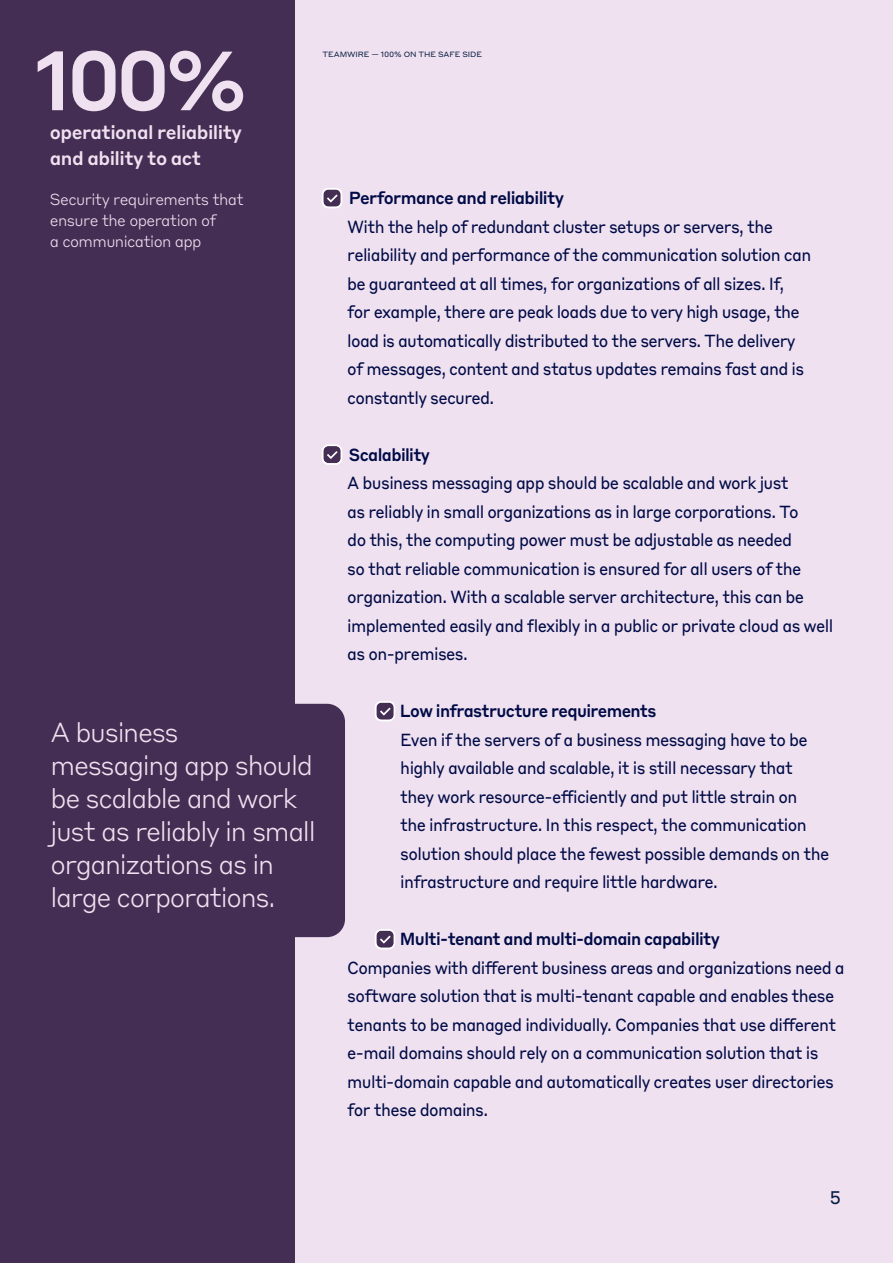
<style>
.page{position:relative;width:893px;height:1263px;background:#f0e1f0}
.page>*{position:absolute;margin:0;border:0;box-sizing:border-box;transform-origin:0 0}
.t1{font:500 82.5px "Styrene B";color:#f0e1f0}
.t2{font:300 27px/33px "Styrene B";letter-spacing:-.05em;color:#f0e1f0}
.t3{font:500 18.75px/25.5px "Styrene B";letter-spacing:-.03em;color:#f0e1f0}
.t4{font:18px "Styrene A";color:#061d41}
.t5{font:17.25px/28.5px "Styrene B";letter-spacing:-.04em;color:#000b46;scale:.95 1}
.t6{font:500 17.25px "Styrene B";letter-spacing:-.04em;color:#000b46;scale:.95 1}
.t7{font:500 17.25px "Styrene B";letter-spacing:-.04em;color:#000b46}
.t8{font:300 15.75px/21px "Styrene B";letter-spacing:-.04em;color:#f0e1f0}
.t9{font:7.5px "Styrene A";letter-spacing:-.01em;color:#061d41}
</style>
<div class="page">
<div style="left:0;top:0;width:295px;height:1263px;background:#442e54"></div>
<svg style="left:322px;top:188px;width:20px;height:20px"></svg>
<svg style="left:322px;top:444px;width:20px;height:21px"></svg>
<svg style="left:375px;top:701px;width:20px;height:20px"></svg>
<svg style="left:375px;top:929px;width:20px;height:20px"></svg>
<div style="left:295px;top:704px;width:50px;height:233px;background:#442e54"></div>
<h1 class="t1" style="left:34px;top:47px;width:215px">100%</h1>
<p class="t3" style="left:50px;top:122px;width:193px">operational reliability and ability to act</p>
<p class="t8" style="left:50px;top:190px;width:195px">Security requirements that ensure the operation of<br>a communication app</p>
<p class="t9" style="left:322px;top:50px;width:161px">TEAMWIRE — 100% ON THE SAFE SIDE</p>
<p class="t7" style="left:349px;top:191px;width:217px">Performance and reliability</p>
<p class="t5" style="left:347px;top:213px;width:490px">With the help of redundant cluster setups or servers, the reliability and performance of the communication solution can be guaranteed at all times, for organizations of all sizes. If, for example, there are peak loads due to very high usage, the load is automatically distributed to the servers. The delivery of messages, content and status updates remains fast and is constantly secured.</p>
<p class="t6" style="left:349px;top:447px;width:87px">Scalability</p>
<p class="t5" style="left:347px;top:470px;width:513px">A business messaging app should be scalable and work just<br>as reliably in small organizations as in large corporations. To<br>do this, the computing power must be adjustable as needed<br>so that reliable communication is ensured for all users of the organization. With a scalable server architecture, this can be implemented easily and flexibly in a public or private cloud as well as on-premises.</p>
<h2 class="t2" style="left:51px;top:719px;width:267px">A business<br>messaging app should be scalable and work just as reliably in small organizations as in large corporations.</h2>
<p class="t6" style="left:400px;top:704px;width:272px">Low infrastructure requirements</p>
<p class="t5" style="left:400px;top:726px;width:453px">Even if the servers of a business messaging have to be highly available and scalable, it is still necessary that they work resource-efficiently and put little strain on<br>the infrastructure. In this respect, the communication solution should place the fewest possible demands on the infrastructure and require little hardware.</p>
<p class="t6" style="left:400px;top:932px;width:338px">Multi-tenant and multi-domain capability</p>
<p class="t5" style="left:347px;top:954px;width:525px">Companies with different business areas and organizations need a software solution that is multi-tenant capable and enables these tenants to be managed individually. Companies that use different e-mail domains should rely on a communication solution that is multi-domain capable and automatically creates user directories for these domains.</p>
<p class="t4" style="left:829px;top:1187px;width:13px">5</p>
</div>
